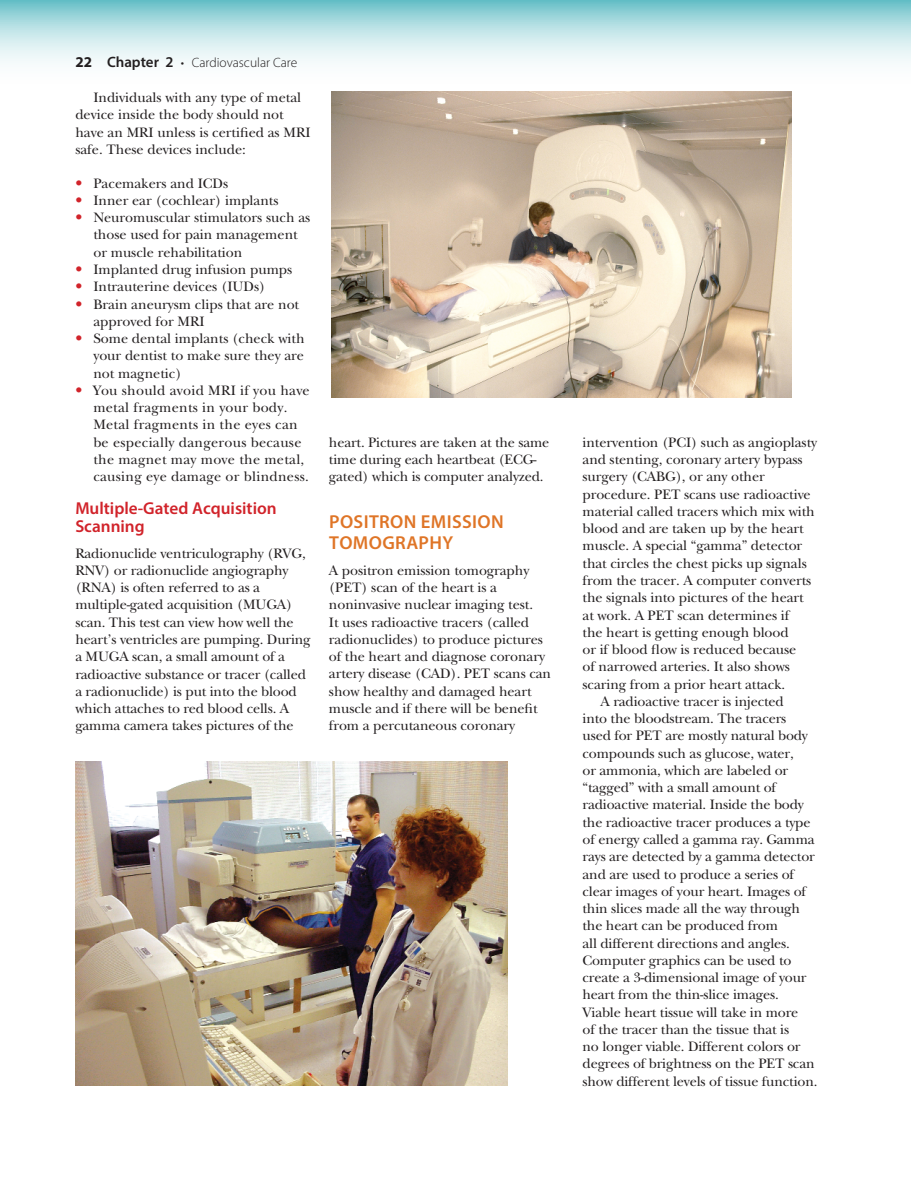
<style>
.page{position:relative;width:911px;height:1177px;background:#fff}
.page>*{position:absolute;margin:0;border:0;box-sizing:border-box;transform-origin:0 0}
.t1{font:600 18.75px/21px "Myriad Pro";letter-spacing:.02em;color:#df7527}
.t2{font:600 17.25px/18px "Myriad Pro";color:#d1232a}
.t3{font:14.25px/17.2px "New Baskerville";letter-spacing:-.005em;color:#231f20}
.t4{font:14.25px/17.2px "New Baskerville";letter-spacing:.02em;color:#231f20}
.t5{font:300 13.5px "Myriad Pro";color:#231f20}
.s1{font-weight:700;font-size:15px}
.s2{font-weight:600;font-size:15px}
.s3{font-size:15px;color:#d1232a}
</style>
<div class="page">
<svg style="left:0;top:0;width:911px;height:92px"></svg>
<img style="left:332px;top:92px;width:459px;height:306px">
<img style="left:75px;top:761px;width:432px;height:324px">
<svg style="left:0;top:0;width:4px;height:3px"></svg>
<svg style="left:907px;top:0;width:4px;height:3px"></svg>
<p class="t5" style="left:75px;top:55px;width:223px"><span class="s1">22</span> <span class="s2">Chapter 2</span> • Cardiovascular Care</p>
<p class="t3" style="left:75px;top:89px;width:237px;text-indent:18px">Individuals with any type of metal device inside the body should not have an MRI unless is certified as MRI safe. These devices include:</p>
<p class="t3" style="left:75px;top:174px;width:154px"><span class="s3">•</span> Pacemakers and ICDs</p>
<p class="t3" style="left:75px;top:192px;width:205px"><span class="s3">•</span> Inner ear (cochlear) implants</p>
<p class="t3" style="left:93px;top:209px;width:218px;text-indent:-18px"><span class="s3">•</span> Neuromuscular stimulators such as those used for pain management or muscle rehabilitation</p>
<p class="t3" style="left:75px;top:261px;width:218px"><span class="s3">•</span> Implanted drug infusion pumps</p>
<p class="t3" style="left:75px;top:278px;width:192px"><span class="s3">•</span> Intrauterine devices (IUDs)</p>
<p class="t3" style="left:93px;top:295px;width:207px;text-indent:-18px"><span class="s3">•</span> Brain aneurysm clips that are not approved for MRI</p>
<p class="t3" style="left:93px;top:330px;width:213px;text-align:justify;text-indent:-18px"><span class="s3">•</span> Some dental implants (check with your dentist to make sure they are not magnetic)</p>
<p class="t4" style="left:93px;top:381px;width:218px;text-indent:-18px"><span class="s3">•</span> You should avoid MRI if you have metal fragments in your body.<br>Metal fragments in the eyes can be especially dangerous because the magnet may move the metal, causing eye damage or blindness.</p>
<p class="t2" style="left:75px;top:499px;width:203px">Multiple-Gated Acquisition<br>Scanning</p>
<p class="t3" style="left:75px;top:544px;width:237px">Radionuclide ventriculography (RVG, RNV) or radionuclide angiography (RNA) is often referred to as a multiple-gated acquisition (MUGA) scan. This test can view how well the heart’s ventricles are pumping. During a MUGA scan, a small amount of a radioactive substance or tracer (called a radionuclide) is put into the blood which attaches to red blood cells. A gamma camera takes pictures of the</p>
<p class="t3" style="left:329px;top:433px;width:222px">heart. Pictures are taken at the same time during each heartbeat (ECG&shy;gated) which is computer analyzed.</p>
<h1 class="t1" style="left:329px;top:511px;width:176px">POSITRON EMISSION<br>TOMOGRAPHY</h1>
<p class="t3" style="left:329px;top:561px;width:224px">A positron emission tomography (PET) scan of the heart is a noninvasive nuclear imaging test.<br>It uses radioactive tracers (called radionuclides) to produce pictures of the heart and diagnose coronary artery disease (CAD). PET scans can show healthy and damaged heart muscle and if there will be benefit from a percutaneous coronary</p>
<p class="t3" style="left:582px;top:433px;width:236px">intervention (PCI) such as angioplasty</p>
<p class="t3" style="left:582px;top:451px;width:222px">and stenting, coronary artery bypass</p>
<p class="t3" style="left:582px;top:468px;width:184px">surgery (CABG), or any other</p>
<p class="t3" style="left:582px;top:485px;width:230px">procedure. PET scans use radioactive</p>
<p class="t3" style="left:582px;top:502px;width:234px">material called tracers which mix with</p>
<p class="t3" style="left:582px;top:520px;width:223px">blood and are taken up by the heart</p>
<p class="t3" style="left:582px;top:537px;width:221px">muscle. A special “gamma” detector</p>
<p class="t3" style="left:582px;top:554px;width:226px">that circles the chest picks up signals</p>
<p class="t3" style="left:582px;top:571px;width:230px">from the tracer. A computer converts</p>
<p class="t3" style="left:582px;top:589px;width:223px">the signals into pictures of the heart</p>
<p class="t3" style="left:582px;top:606px;width:208px">at work. A PET scan determines if</p>
<p class="t3" style="left:582px;top:623px;width:208px">the heart is getting enough blood</p>
<p class="t3" style="left:582px;top:640px;width:215px">or if blood flow is reduced because</p>
<p class="t3" style="left:582px;top:658px;width:209px">of narrowed arteries. It also shows</p>
<p class="t3" style="left:582px;top:675px;width:204px">scaring from a prior heart attack.</p>
<p class="t3" style="left:600px;top:692px;width:185px">A radioactive tracer is injected</p>
<p class="t3" style="left:582px;top:709px;width:205px">into the bloodstream. The tracers</p>
<p class="t3" style="left:582px;top:727px;width:227px">used for PET are mostly natural body</p>
<p class="t3" style="left:582px;top:744px;width:213px">compounds such as glucose, water,</p>
<p class="t3" style="left:582px;top:761px;width:207px">or ammonia, which are labeled or</p>
<p class="t3" style="left:582px;top:778px;width:195px">“tagged” with a small amount of</p>
<p class="t3" style="left:582px;top:796px;width:223px">radioactive material. Inside the body</p>
<p class="t3" style="left:582px;top:813px;width:229px">the radioactive tracer produces a type</p>
<p class="t3" style="left:582px;top:830px;width:233px">of energy called a gamma ray. Gamma</p>
<p class="t3" style="left:582px;top:848px;width:234px">rays are detected by a gamma detector</p>
<p class="t3" style="left:582px;top:865px;width:213px">and are used to produce a series of</p>
<p class="t3" style="left:582px;top:882px;width:225px">clear images of your heart. Images of</p>
<p class="t3" style="left:582px;top:899px;width:219px">thin slices made all the way through</p>
<p class="t3" style="left:582px;top:917px;width:197px">the heart can be produced from</p>
<p class="t3" style="left:582px;top:934px;width:209px">all different directions and angles.</p>
<p class="t3" style="left:582px;top:951px;width:210px">Computer graphics can be used to</p>
<p class="t3" style="left:582px;top:968px;width:225px">create a 3-dimensional image of your</p>
<p class="t3" style="left:582px;top:986px;width:198px">heart from the thin-slice images.</p>
<p class="t3" style="left:582px;top:1003px;width:217px">Viable heart tissue will take in more</p>
<p class="t3" style="left:582px;top:1020px;width:208px">of the tracer than the tissue that is</p>
<p class="t3" style="left:582px;top:1037px;width:220px">no longer viable. Different colors or</p>
<p class="t3" style="left:582px;top:1055px;width:233px">degrees of brightness on the PET scan</p>
<p class="t3" style="left:582px;top:1072px;width:236px">show different levels of tissue function.</p>
</div>
